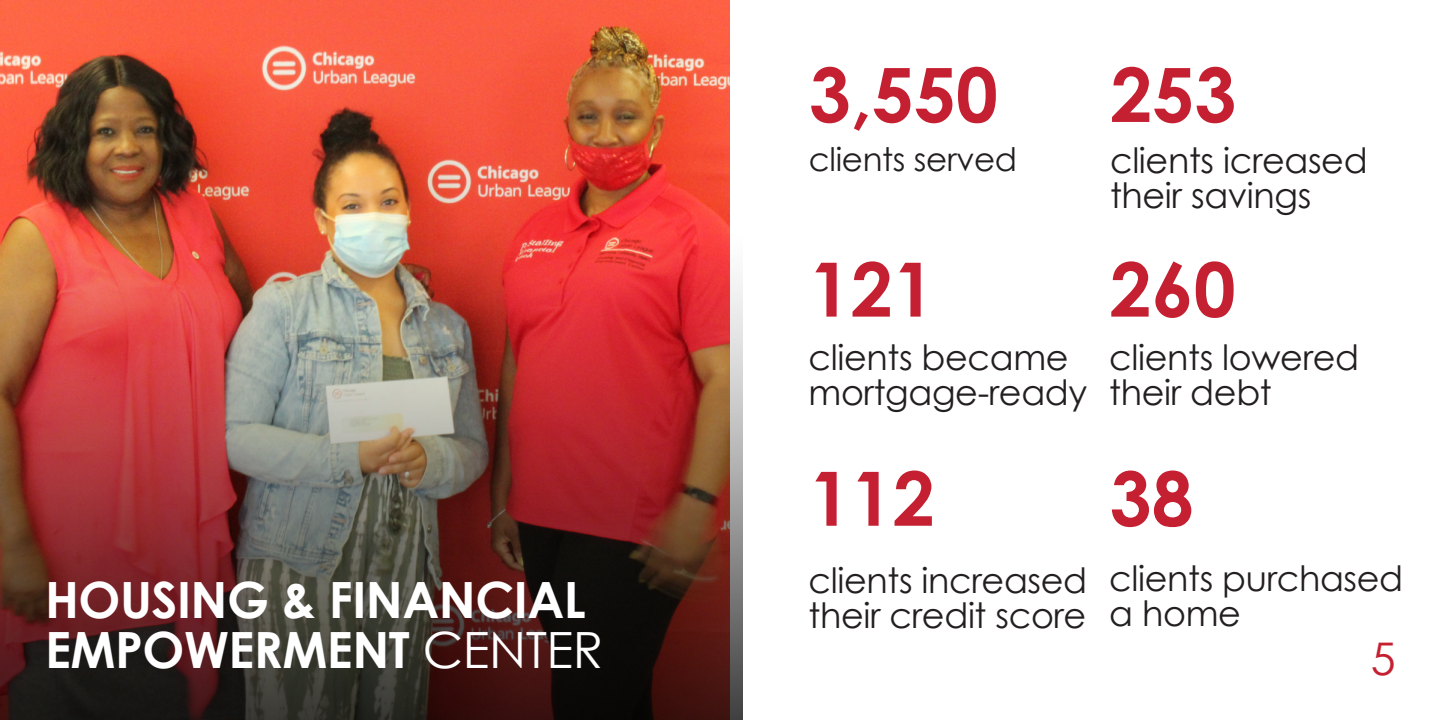
<style>
.page{position:relative;width:1440px;height:720px;background:#fff}
.page>*{position:absolute;margin:0;border:0;box-sizing:border-box;transform-origin:0 0}
.t1{font:700 75px "Century Gothic";color:#c52032}
.H1_number{font:700 50px "Century Gothic";letter-spacing:-.01em;color:#fff}
.t2{font:45px "Century Gothic";color:#c52032}
.t3{font:35px/35px "Century Gothic";letter-spacing:-.01em;color:#231f20}
.t4{font:32.5px "Century Gothic";letter-spacing:-.01em;color:#231f20}
.s1{font-weight:400}
</style>
<div class="page">
<img style="left:0;top:0;width:730px;height:164px">
<img style="left:0;top:164px;width:742px;height:556px">
<p class="H1_number" style="left:45px;top:568px;width:542px">HOUSING &amp; FINANCIAL</p>
<p class="H1_number" style="left:45px;top:618px;width:560px">EMPOWERMENT <span class="s1">CENTER</span></p>
<p class="t1" style="left:809px;top:48px;width:191px">3,550</p>
<p class="t4" style="left:809px;top:139px;width:210px">clients served</p>
<p class="t1" style="left:1110px;top:48px;width:127px">253</p>
<p class="t3" style="left:1110px;top:142px;width:259px">clients icreased their savings</p>
<p class="t1" style="left:809px;top:242px;width:127px">121</p>
<p class="t1" style="left:1110px;top:242px;width:127px">260</p>
<p class="t3" style="left:809px;top:339px;width:280px">clients became mortgage-ready</p>
<p class="t3" style="left:1109px;top:339px;width:251px">clients lowered their debt</p>
<p class="t1" style="left:809px;top:451px;width:127px">112</p>
<p class="t3" style="left:809px;top:562px;width:280px">clients increased their credit score</p>
<p class="t1" style="left:1110px;top:451px;width:85px">38</p>
<p class="t3" style="left:1109px;top:560px;width:295px">clients purchased a home</p>
<p class="t2" style="left:1371px;top:632px;width:26px">5</p>
</div>
